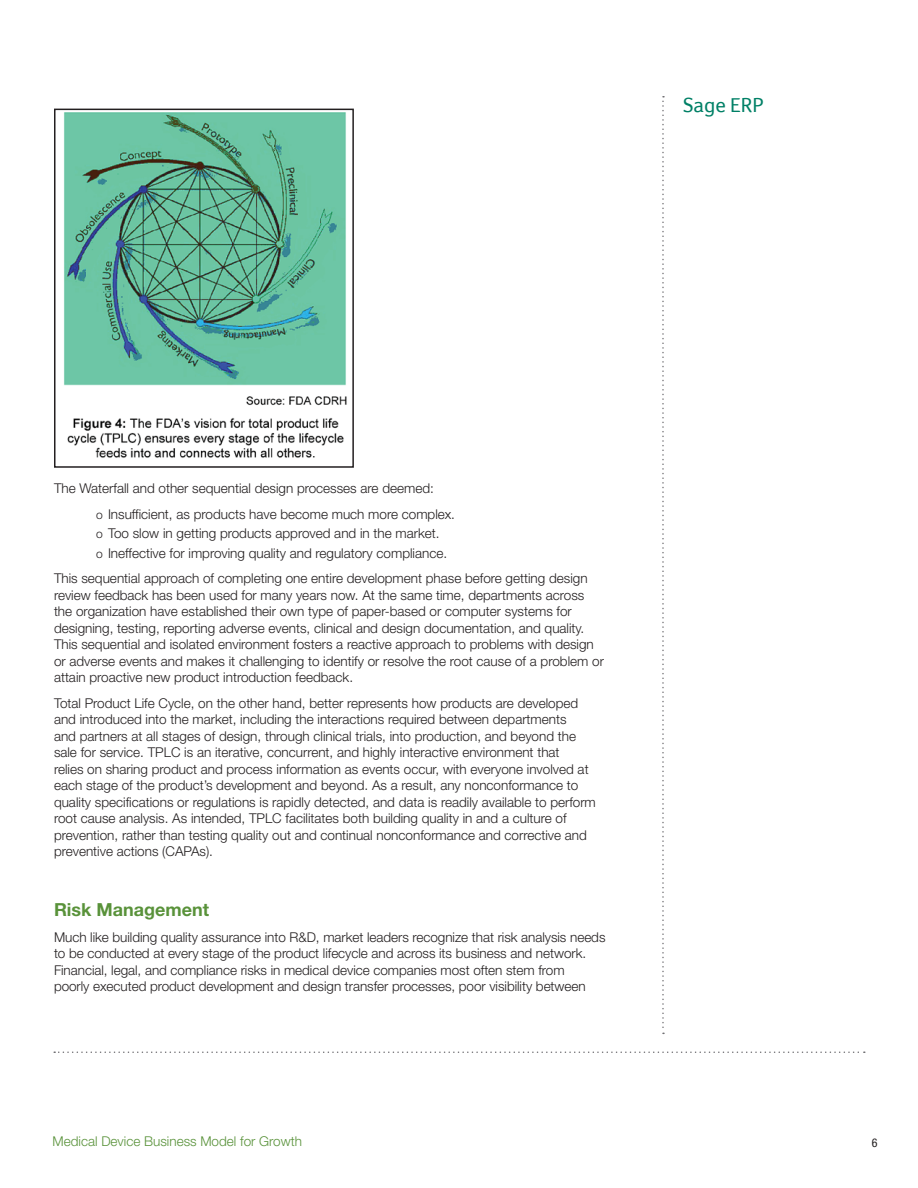
<style>
.page{position:relative;width:918px;height:1188px;background:#fff}
.page>*{position:absolute;margin:0;border:0;box-sizing:border-box;transform-origin:0 0}
.t1{font:21px "Foco";color:#008066}
.t2{font:700 18px "Helvetica Neue";color:#59923a}
.Body{font:300 13.5px/16.5px "Helvetica Neue";color:#231f20}
.Body_-_Bulleted_copy{font:300 13.5px "Helvetica Neue";color:#231f20}
.t3{font:300 13.5px "Helvetica Neue";color:#59923a}
.t4{font:condensed 12px "Helvetica Neue";color:#231f20}
.s1{font-size:12px}
</style>
<div class="page">
<svg style="left:54px;top:1052px;width:811px;height:1px"></svg>
<svg style="left:662px;top:96px;width:2px;height:938px"></svg>
<img style="left:64px;top:112px;width:283px;height:346px">
<div style="left:54px;top:109px;width:300px;height:359px;border:2px solid #231f20"></div>
<h1 class="t1" style="left:683px;top:93px;width:82px">Sage ERP</h1>
<p class="Body" style="left:54px;top:480px;width:381px">The Waterfall and other sequential design processes are deemed:</p>
<p class="Body_-_Bulleted_copy" style="left:96px;top:506px;width:361px"><span class="s1">o</span> Insufficient, as products have become much more complex.</p>
<p class="Body_-_Bulleted_copy" style="left:96px;top:525px;width:345px"><span class="s1">o</span> Too slow in getting products approved and in the market.</p>
<p class="Body_-_Bulleted_copy" style="left:96px;top:545px;width:353px"><span class="s1">o</span> Ineffective for improving quality and regulatory compliance.</p>
<p class="Body" style="left:54px;top:570px;width:551px">This sequential approach of completing one entire development phase before getting design review feedback has been used for many years now. At the same time, departments across the organization have established their own type of paper-based or computer systems for designing, testing, reporting adverse events, clinical and design documentation, and quality.<br>This sequential and isolated environment fosters a reactive approach to problems with design or adverse events and makes it challenging to identify or resolve the root cause of a problem or attain proactive new product introduction feedback.</p>
<p class="Body" style="left:54px;top:694px;width:543px">Total Product Life Cycle, on the other hand, better represents how products are developed and introduced into the market, including the interactions required between departments<br>and partners at all stages of design, through clinical trials, into production, and beyond the sale for service. TPLC is an iterative, concurrent, and highly interactive environment that<br>relies on sharing product and process information as events occur, with everyone involved at each stage of the product’s development and beyond. As a result, any nonconformance to quality specifications or regulations is rapidly detected, and data is readily available to perform root cause analysis. As intended, TPLC facilitates both building quality in and a culture of prevention, rather than testing quality out and continual nonconformance and corrective and preventive actions (CAPAs).</p>
<h3 class="t2" style="left:54px;top:899px;width:157px">Risk Management</h3>
<p class="Body" style="left:54px;top:928px;width:553px">Much like building quality assurance into R&amp;D, market leaders recognize that risk analysis needs to be conducted at every stage of the product lifecycle and across its business and network.<br>Financial, legal, and compliance risks in medical device companies most often stem from<br>poorly executed product development and design transfer processes, poor visibility between</p>
<p class="t3" style="left:53px;top:1133px;width:251px">Medical Device Business Model for Growth</p>
<p class="t4" style="left:872px;top:1136px;width:7px">6</p>
</div>
